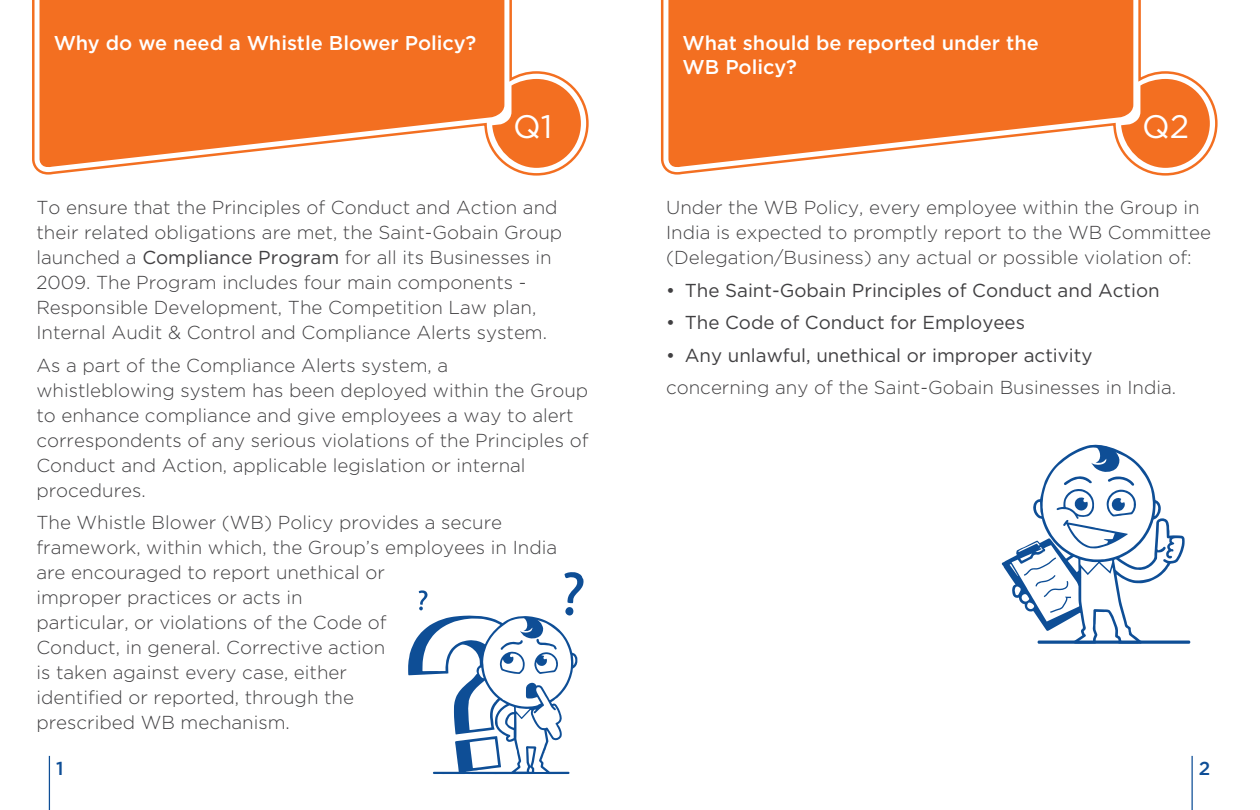
<style>
.page{position:relative;width:1260px;height:810px;background:#fff}
.page>*{position:absolute;margin:0;border:0;box-sizing:border-box;transform-origin:0 0}
.t1{font:32.5px "Gotham";color:#fff}
.t2{font:500 20px/24px "Gotham";color:#fff}
.t3{font:300 18.75px/25px "Gotham";color:#414042}
.t4{font:18.75px "Gotham";color:#414042}
.t5{font:500 18.75px "Gotham";color:#0e4e96}
.s1{font-weight:400}
</style>
<div class="page">
<svg style="left:32px;top:0;width:557px;height:176px"></svg>
<svg style="left:40px;top:0;width:464px;height:169px;fill:#f36f21"></svg>
<hr style="left:49px;top:756px;width:1px;height:54px;background:#0e4e96">
<svg style="left:408px;top:572px;width:176px;height:202px"></svg>
<svg style="left:660px;top:0;width:558px;height:176px"></svg>
<svg style="left:668px;top:0;width:465px;height:169px;fill:#f36f21"></svg>
<hr style="left:1192px;top:756px;width:1px;height:54px;background:#0e4e96">
<svg style="left:1002px;top:444px;width:183px;height:199px"></svg>
<hr style="left:1038px;top:641px;width:152px;height:3px;background:#0e4e96">
<p class="t2" style="left:54px;top:31px;width:424px">Why do we need a Whistle Blower Policy?</p>
<p class="t2" style="left:683px;top:31px;width:358px">What should be reported under the<br>WB Policy?</p>
<h1 class="t1" style="left:513px;top:106px;width:41px">Q1</h1>
<h1 class="t1" style="left:1142px;top:106px;width:49px">Q2</h1>
<p class="t3" style="left:36px;top:195px;width:527px">To ensure that the Principles of Conduct and Action and their related obligations are met, the Saint-Gobain Group launched a <span class="s1">Compliance Program</span> for all its Businesses in 2009. The Program includes four main components - Responsible Development, The Competition Law plan, Internal Audit &amp; Control and Compliance Alerts system.</p>
<p class="t3" style="left:36px;top:352px;width:554px">As a part of the Compliance Alerts system, a whistleblowing system has been deployed within the Group to enhance compliance and give employees a way to alert correspondents of any serious violations of the Principles of Conduct and Action, applicable legislation or internal procedures.</p>
<p class="t3" style="left:36px;top:510px;width:522px">The Whistle Blower (WB) Policy provides a secure framework, within which, the Group’s employees in India are encouraged to report unethical or<br>improper practices or acts in<br>particular, or violations of the Code of<br>Conduct, in general. Corrective action<br>is taken against every case, either<br>identified or reported, through the<br>prescribed WB mechanism.</p>
<p class="t5" style="left:56px;top:756px;width:9px">1</p>
<p class="t3" style="left:666px;top:195px;width:546px">Under the WB Policy, every employee within the Group in<br>India is expected to promptly report to the WB Committee (Delegation/Business) any actual or possible violation of:</p>
<p class="t4" style="left:666px;top:278px;width:495px">• The Saint-Gobain Principles of Conduct and Action</p>
<p class="t4" style="left:666px;top:311px;width:360px">• The Code of Conduct for Employees</p>
<p class="t4" style="left:666px;top:343px;width:428px">• Any unlawful, unethical or improper activity</p>
<p class="t3" style="left:666px;top:375px;width:512px">concerning any of the Saint-Gobain Businesses in India.</p>
<p class="t5" style="left:1199px;top:756px;width:13px">2</p>
</div>
